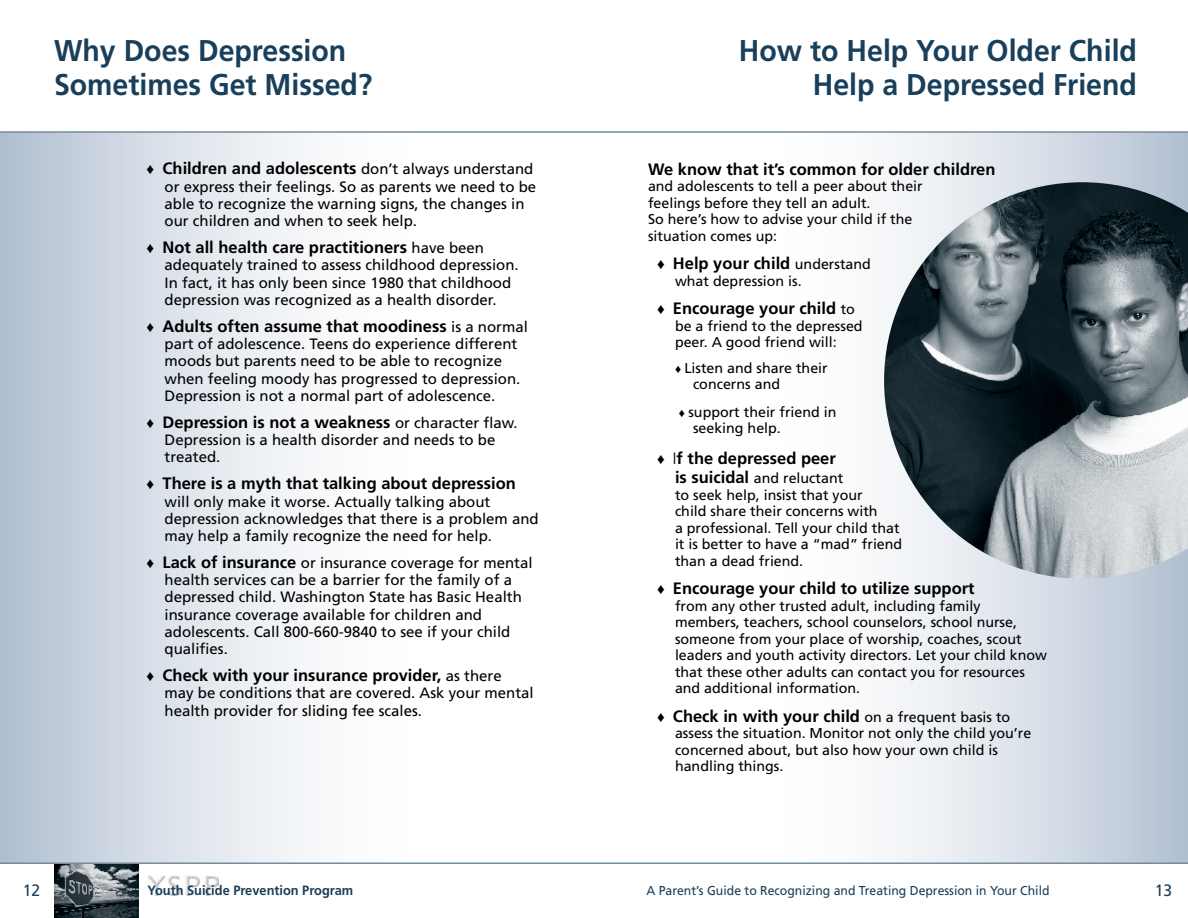
<style>
.page{position:relative;width:1188px;height:918px;background:#fff}
.page>*{position:absolute;margin:0;border:0;box-sizing:border-box;transform-origin:0 0}
.Headlines{font:700 30px/34.5px "Frutiger";color:#193f5b;scale:.95 1}
.hanging_bullets{font:700 16.5px "Frutiger";color:#000}
.Pa11{font:700 16.5px "Frutiger";color:#000}
.Pa4{font:700 16.5px "Frutiger";color:#000}
.t1{font:16.5px "Frutiger";color:#193f5b;scale:.95 1}
.hanging_bullets-2{font:15px/17.2px "Frutiger";color:#000}
.Pa11-2{font:14.25px/16.5px "Frutiger";color:#000}
.Pa4-2{font:14.25px/16.5px "Frutiger";color:#000}
.hanging_bullets-3{font:14.25px/16.5px "Frutiger";color:#000}
.t2{font:700 13.5px "Frutiger";color:#193f5b;scale:.95 1}
.t3{font:12.9px "Frutiger";color:#193f5b;scale:.95 1}
.s1{font-family:"Arial";font-weight:400;font-size:15px}
.s2{font-weight:400;font-size:15px}
.s3{font-family:"Arial"}
.s4{font-weight:700;font-size:16.5px}
.s5{font-weight:400;font-size:14.25px}
.s6{font-family:"Arial";font-size:12px}
.s7{font-weight:300}
</style>
<div class="page">
<div style="left:0;top:132px;width:432px;height:732px;background:linear-gradient(to right,#b7c4d4,#fff)"></div>
<img style="left:147px;top:875px;width:72px;height:21px">
<img style="left:54px;top:864px;width:84px;height:54px">
<hr style="left:0;top:862px;width:594px;height:2px;background:#758c9d">
<hr style="left:0;top:131px;width:594px;height:2px;background:#758c9d">
<div style="left:762px;top:132px;width:426px;height:732px;background:linear-gradient(to right,#fff,#b9c6d6)"></div>
<hr style="left:594px;top:862px;width:594px;height:2px;background:#758c9d">
<hr style="left:594px;top:131px;width:594px;height:2px;background:#758c9d">
<img style="left:884px;top:182px;width:304px;height:397px">
<p class="Headlines" style="left:54px;top:33px;width:337px">Why Does Depression<br>Sometimes Get Missed?</p>
<p class="Headlines" style="left:739px;top:33px;width:420px;text-align:right">How to Help Your Older Child<br>Help a Depressed Friend</p>
<p class="hanging_bullets" style="left:147px;top:159px;width:388px"><span class="s1">♦</span> Children and adolescents <span class="s2">don’t always understand</span></p>
<p class="hanging_bullets-2" style="left:165px;top:178px;width:373px">or express their feelings. So as parents we need to be able to recognize the warning signs, the changes in our children and when to seek help.</p>
<p class="hanging_bullets" style="left:147px;top:238px;width:339px"><span class="s1">♦</span> Not all health care practitioners <span class="s2">have been</span></p>
<p class="hanging_bullets-2" style="left:165px;top:257px;width:356px">adequately trained to assess childhood depression.<br>In fact, it has only been since 1980 that childhood depression was recognized as a health disorder.</p>
<p class="hanging_bullets" style="left:147px;top:316px;width:383px"><span class="s1">♦</span> Adults often assume that moodiness <span class="s2">is a normal</span></p>
<p class="hanging_bullets-2" style="left:165px;top:335px;width:357px">part of adolescence. Teens do experience different moods but parents need to be able to recognize when feeling moody has progressed to depression.<br>Depression is not a normal part of adolescence.</p>
<p class="hanging_bullets" style="left:147px;top:412px;width:373px"><span class="s1">♦</span> Depression is not a weakness <span class="s2">or character flaw.</span></p>
<p class="hanging_bullets-2" style="left:165px;top:431px;width:332px">Depression is a health disorder and needs to be treated.</p>
<p class="hanging_bullets" style="left:147px;top:474px;width:371px"><span class="s1">♦</span> There is a myth that talking about depression</p>
<p class="hanging_bullets-2" style="left:165px;top:493px;width:376px">will only make it worse. Actually talking about depression acknowledges that there is a problem and may help a family recognize the need for help.</p>
<p class="hanging_bullets-2" style="left:165px;top:554px;width:370px;text-indent:-18px"><span class="s3">♦</span> <span class="s4">Lack of insurance</span> or insurance coverage for mental health services can be a barrier for the family of a depressed child. Washington State has Basic Health insurance coverage available for children and adolescents. Call 800-660-9840 to see if your child qualifies.</p>
<p class="hanging_bullets" style="left:147px;top:666px;width:357px"><span class="s1">♦</span> Check with your insurance provider, <span class="s2">as there</span></p>
<p class="hanging_bullets-2" style="left:165px;top:685px;width:371px">may be conditions that are covered. Ask your mental health provider for sliding fee scales.</p>
<p class="Pa4" style="left:648px;top:160px;width:349px">We know that it’s common for older children</p>
<p class="Pa4-2" style="left:648px;top:178px;width:276px">and adolescents to tell a peer about their feelings before they tell an adult.<br>So here’s how to advise your child if the situation comes up:</p>
<p class="Pa11" style="left:657px;top:254px;width:215px"><span class="s1">♦</span> Help your child <span class="s5">understand</span></p>
<p class="Pa11-2" style="left:675px;top:273px;width:128px">what depression is.</p>
<p class="Pa11" style="left:657px;top:299px;width:200px"><span class="s1">♦</span> Encourage your child <span class="s5">to</span></p>
<p class="Pa11-2" style="left:675px;top:318px;width:189px">be a friend to the depressed peer. A good friend will:</p>
<p class="Pa11-2" style="left:693px;top:360px;width:136px;text-indent:-18px"><span class="s6">♦</span> Listen and share their concerns and</p>
<p class="Pa11-2" style="left:693px;top:404px;width:145px;text-indent:-14px"><span class="s6">♦</span> support their friend in seeking help.</p>
<p class="Pa11" style="left:657px;top:448px;width:180px"><span class="s1">♦</span> <span class="s7">I</span>f the depressed peer</p>
<p class="Pa11-2" style="left:675px;top:470px;width:229px"><span class="s4">is suicidal</span> and reluctant<br>to seek help, insist that your<br>child share their concerns with<br>a professional. Tell your child that it is better to have a “mad” friend than a dead friend.</p>
<p class="Pa11" style="left:657px;top:579px;width:319px"><span class="s1">♦</span> Encourage your child to utilize support</p>
<p class="Pa11-2" style="left:675px;top:597px;width:374px">from any other trusted adult, including family members, teachers, school counselors, school nurse, someone from your place of worship, coaches, scout leaders and youth activity directors. Let your child know that these other adults can contact you for resources and additional information.</p>
<p class="hanging_bullets" style="left:657px;top:706px;width:355px"><span class="s1">♦</span> Check in with your child <span class="s5">on a frequent basis to</span></p>
<p class="hanging_bullets-3" style="left:675px;top:725px;width:358px">assess the situation. Monitor not only the child you’re concerned about, but also how your own child is handling things.</p>
<p class="t1" style="left:23px;top:880px;width:20px">12</p>
<p class="t2" style="left:148px;top:883px;width:218px">Youth Suicide Prevention Program</p>
<p class="t3" style="left:646px;top:883px;width:426px">A Parent’s Guide to Recognizing and Treating Depression in Your Child</p>
<p class="t1" style="left:1155px;top:880px;width:20px">13</p>
</div>
